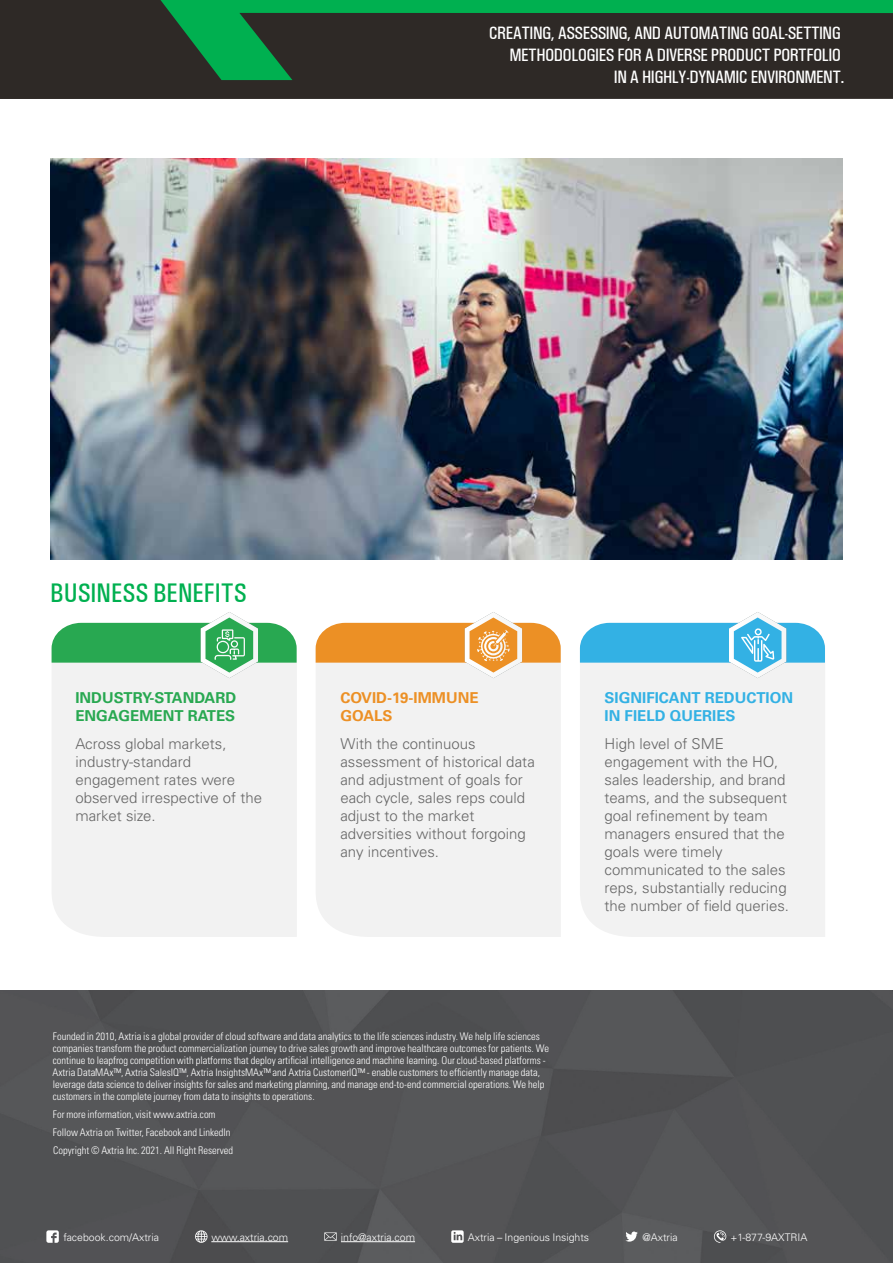
<style>
.page{position:relative;width:893px;height:1263px;background:#fff}
.page>*{position:absolute;margin:0;border:0;box-sizing:border-box;transform-origin:0 0}
.t1{font:500 condensed 27px "Univers";color:#00b050}
.t2{font:500 condensed 18px/21.6px "Univers";letter-spacing:-.03em;color:#fff;text-align:right}
.t3{font:300 15px/18px "Univers LT Std";color:#666}
.t4{font:700 15px/18px "Univers LT Std";color:#33b1e4}
.t5{font:700 15px/18px "Univers LT Std";color:#28a851}
.t6{font:700 15px/18px "Univers LT Std";color:#ec9025}
.t7{font:300 condensed 10.5px/12px "Univers LT Std";color:#fff}
.t8{font:300 10.5px "Univers LT Std";color:#fff}
</style>
<div class="page">
<div style="left:0;top:0;width:893px;height:99px;background:#2e2926"></div>
<svg style="left:151px;top:0;width:742px;height:80px;background:#23482f"></svg>
<img style="left:50px;top:159px;width:792px;height:400px">
<div style="left:0;top:990px;width:893px;height:273px;background:#525255"></div>
<hr style="left:211px;top:1241px;width:77px;height:1px;background:#fff">
<svg style="left:195px;top:1230px;width:12px;height:13px"></svg>
<hr style="left:341px;top:1241px;width:74px;height:1px;background:#fff">
<svg style="left:324px;top:1232px;width:13px;height:9px"></svg>
<svg style="left:451px;top:1230px;width:13px;height:13px"></svg>
<svg style="left:625px;top:1231px;width:13px;height:10px"></svg>
<svg style="left:46px;top:1230px;width:13px;height:13px"></svg>
<svg style="left:714px;top:1230px;width:12px;height:13px"></svg>
<div style="left:52px;top:678px;width:245px;height:259px;background:#f2f2f2"></div>
<div style="left:580px;top:678px;width:245px;height:259px;background:#f2f2f2"></div>
<div style="left:316px;top:678px;width:245px;height:259px;background:#f2f2f2"></div>
<svg style="left:316px;top:612px;width:245px;height:66px"></svg>
<svg style="left:580px;top:612px;width:245px;height:66px"></svg>
<svg style="left:52px;top:612px;width:245px;height:66px"></svg>
<h2 class="t2" style="left:489px;top:23px;width:357px">CREATING, ASSESSING, AND AUTOMATING GOAL-SETTING<br>METHODOLOGIES FOR A DIVERSE PRODUCT PORTFOLIO<br>IN A HIGHLY-DYNAMIC ENVIRONMENT.</h2>
<h1 class="t1" style="left:50px;top:576px;width:198px">BUSINESS BENEFITS</h1>
<h3 class="t5" style="left:75px;top:689px;width:162px">INDUSTRY-STANDARD<br>ENGAGEMENT RATES</h3>
<h3 class="t3" style="left:75px;top:735px;width:188px">Across global markets, industry-standard engagement rates were observed irrespective of the market size.</h3>
<h3 class="t6" style="left:340px;top:689px;width:140px">COVID-19-IMMUNE<br>GOALS</h3>
<h3 class="t3" style="left:340px;top:735px;width:196px">With the continuous assessment of historical data and adjustment of goals for each cycle, sales reps could adjust to the market adversities without forgoing any incentives.</h3>
<h3 class="t4" style="left:605px;top:689px;width:190px">SIGNIFICANT REDUCTION<br>IN FIELD QUERIES</h3>
<p class="t3" style="left:605px;top:735px;width:186px">High level of SME engagement with the HO, sales leadership, and brand teams, and the subsequent goal refinement by team managers ensured that the goals were timely communicated to the sales reps, substantially reducing the number of field queries.</p>
<p class="t7" style="left:53px;top:1030px;width:498px">Founded in 2010, Axtria is a global provider of cloud software and data analytics to the life sciences industry. We help life sciences companies transform the product commercialization journey to drive sales growth and improve healthcare outcomes for patients. We continue to leapfrog competition with platforms that deploy artificial intelligence and machine learning. Our cloud-based platforms - Axtria DataMAx™, Axtria SalesIQ™, Axtria InsightsMAx™ and Axtria CustomerIQ™ - enable customers to efficiently manage data, leverage data science to deliver insights for sales and marketing planning, and manage end-to-end commercial operations. We help customers in the complete journey from data to insights to operations.</p>
<p class="t7" style="left:53px;top:1105px;width:182px;line-height:18px">For more information, visit www.axtria.com<br>Follow Axtria on Twitter, Facebook and LinkedIn<br>Copyright © Axtria Inc. 2021. All Right Reserved</p>
<p class="t8" style="left:63px;top:1230px;width:97px">facebook.com/Axtria</p>
<p class="t8" style="left:211px;top:1230px;width:78px">www.axtria.com</p>
<p class="t8" style="left:341px;top:1230px;width:76px">info@axtria.com</p>
<p class="t8" style="left:468px;top:1230px;width:123px">Axtria – Ingenious Insights</p>
<p class="t8" style="left:642px;top:1230px;width:37px">@Axtria</p>
<p class="t8" style="left:730px;top:1230px;width:78px">+1-877-9AXTRIA</p>
</div>
